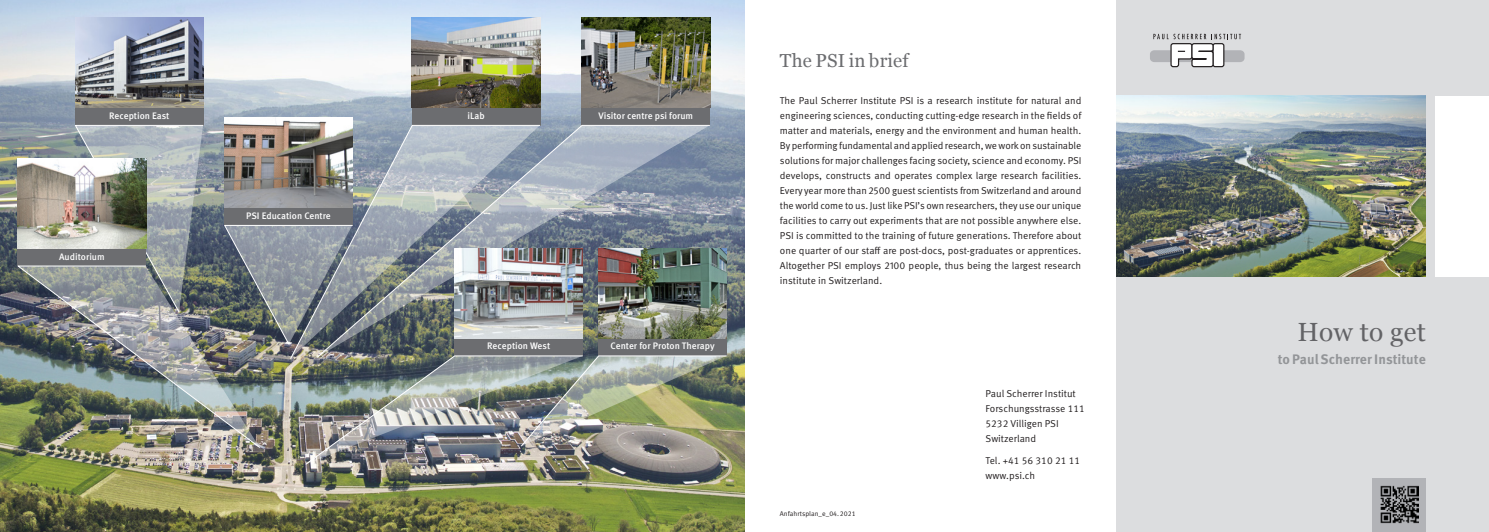
<style>
.page{position:relative;width:1489px;height:532px;background:#fff}
.page>*{position:absolute;margin:0;border:0;box-sizing:border-box;transform-origin:0 0}
.t1{font:26.25px "Georgia";letter-spacing:.01em;color:#636366}
.t2{font:18.75px "Georgia";letter-spacing:.01em;color:#6c6d70}
.t3{font:700 13.75px "Meta Pro";letter-spacing:.005em;color:#939598}
.t4{font:10px/15px "Meta Pro Norm";color:#231f20}
.t5{font:500 9.38px "Meta Pro";color:#fff}
.t6{font:6.88px "Meta Pro Norm";letter-spacing:.005em;color:#231f20}
</style>
<div class="page">
<div style="left:1116px;top:0;width:372px;height:531px;background:#dcdddf"></div>
<div style="left:1435px;top:96px;width:53px;height:180px;background:#fff"></div>
<svg style="left:1150px;top:34px;width:94px;height:33px"></svg>
<div style="left:1372px;top:478px;width:53px;height:53px;background:#b2b3b7"></div>
<img style="left:1380px;top:485px;width:37px;height:38px">
<img style="left:0;top:0;width:744px;height:531px">
<div style="left:75px;top:108px;width:128px;height:17px;background:#6c6d70"></div>
<img style="left:75px;top:18px;width:128px;height:90px">
<svg style="left:74px;top:124px;width:130px;height:141px;background:#a2aaae"></svg>
<div style="left:18px;top:248px;width:128px;height:18px;background:#6c6d70"></div>
<img style="left:18px;top:158px;width:128px;height:90px">
<img style="left:15px;top:265px;width:246px;height:183px">
<img style="left:581px;top:18px;width:129px;height:90px">
<div style="left:581px;top:108px;width:129px;height:17px;background:#6c6d70"></div>
<div style="left:412px;top:108px;width:128px;height:17px;background:#6c6d70"></div>
<img style="left:412px;top:18px;width:128px;height:90px">
<svg style="left:540px;top:124px;width:170px;height:231px;background:#8d98a7"></svg>
<svg style="left:289px;top:124px;width:251px;height:235px;background:#939ca3"></svg>
<img style="left:1116px;top:96px;width:309px;height:180px">
<div style="left:224px;top:207px;width:129px;height:18px;background:#6c6d70"></div>
<img style="left:224px;top:118px;width:129px;height:89px">
<svg style="left:223px;top:224px;width:130px;height:121px;background:#7e868c"></svg>
<div style="left:598px;top:338px;width:128px;height:18px;background:#6c6d70"></div>
<div style="left:454px;top:338px;width:129px;height:18px;background:#6c6d70"></div>
<img style="left:305px;top:355px;width:422px;height:110px">
<img style="left:598px;top:248px;width:128px;height:90px">
<img style="left:454px;top:248px;width:129px;height:90px">
<p class="t5" style="left:109px;top:108px;width:62px">Reception East</p>
<p class="t5" style="left:59px;top:249px;width:47px">Auditorium</p>
<p class="t5" style="left:246px;top:208px;width:86px">PSI Education Centre</p>
<p class="t5" style="left:467px;top:108px;width:19px">iLab</p>
<p class="t5" style="left:598px;top:108px;width:96px">Visitor centre psi forum</p>
<p class="t5" style="left:487px;top:339px;width:64px">Reception West</p>
<p class="t5" style="left:610px;top:339px;width:105px">Center for Proton Therapy</p>
<h2 class="t2" style="left:780px;top:47px;width:130px">The PSI in brief</h2>
<p class="t4" style="left:780px;top:92px;width:303px;text-align:justify">The Paul Scherrer Institute PSI is a research institute for natural and engineering sciences, conducting cutting-edge research in the fields of matter and materials, energy and the environment and human health.<br>By performing fundamental and applied research, we work on sustainable solutions for major challenges facing society, science and economy. PSI develops, constructs and operates complex large research facilities.<br>Every year more than 2500 guest scientists from Switzerland and around the world come to us. Just like PSI’s own researchers, they use our unique facilities to carry out experiments that are not possible anywhere else.<br>PSI is committed to the training of future generations. Therefore about one quarter of our staff are post-docs, post-graduates or apprentices.<br>Altogether PSI employs 2100 people, thus being the largest research institute in Switzerland.</p>
<p class="t6" style="left:780px;top:508px;width:77px">Anfahrtsplan_e_04.2021</p>
<p class="t4" style="left:985px;top:385px;width:101px">Paul Scherrer Institut<br>Forschungsstrasse 111<br>5232 Villigen PSI<br>Switzerland</p>
<p class="t4" style="left:985px;top:452px;width:96px">Tel. +41 56 310 21 11 www.psi.ch</p>
<h1 class="t1" style="left:1297px;top:312px;width:130px">How to get</h1>
<h3 class="t3" style="left:1277px;top:349px;width:149px">to Paul Scherrer Institute</h3>
</div>
